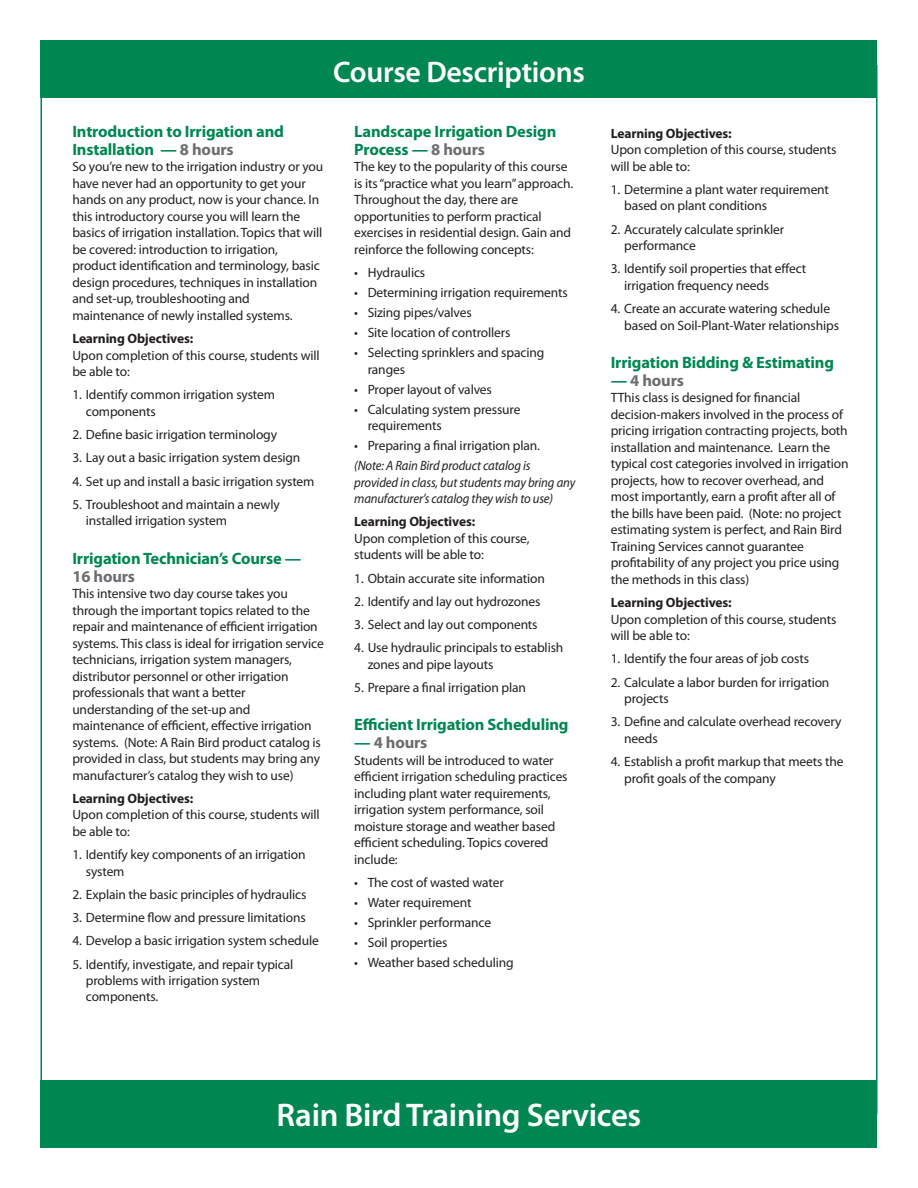
<style>
.page{position:relative;width:918px;height:1188px;background:#fff}
.page>*{position:absolute;margin:0;border:0;box-sizing:border-box;transform-origin:0 0}
.t1{font:600 32.85px "Myriad Pro";letter-spacing:-.01em;color:#fff}
.t2{font:600 29.85px "Myriad Pro";letter-spacing:-.01em;color:#fff}
.t3{font:700 16.5px/18px "Myriad Pro";letter-spacing:-.01em;color:#008751}
.t4{font:700 16.5px "Myriad Pro";letter-spacing:-.01em;color:#6c6d70}
.t5{font:13.5px/16.5px "Myriad Pro";letter-spacing:-.01em;color:#231f20}
.t6{font:italic 13.5px/16.5px "Myriad Pro";letter-spacing:-.01em;color:#231f20;scale:.94 1}
.t7{font:700 13.5px "Myriad Pro";letter-spacing:-.01em;color:#231f20}
.s1{color:#6c6d70}
.s2{color:#008751}
</style>
<div class="page">
<div style="left:40px;top:40px;width:838px;height:58px;background:#008751"></div>
<div style="left:40px;top:1080px;width:838px;height:68px;background:#008751"></div>
<h2 class="t2" style="left:333px;top:52px;width:253px">Course Descriptions</h2>
<p class="t3" style="left:72px;top:122px;width:213px">Introduction to Irrigation and<br>Installation — <span class="s1">8 hours</span></p>
<p class="t5" style="left:72px;top:158px;width:252px">So you’re new to the irrigation industry or you have never had an opportunity to get your hands on any product, now is your chance. In this introductory course you will learn the basics of irrigation installation. Topics that will be covered: introduction to irrigation, product identification and terminology, basic design procedures, techniques in installation and set-up, troubleshooting and maintenance of newly installed systems.</p>
<p class="t7" style="left:72px;top:330px;width:123px">Learning Objectives:</p>
<p class="t5" style="left:72px;top:347px;width:249px">Upon completion of this course, students will be able to:</p>
<p class="t5" style="left:86px;top:386px;width:191px;text-indent:-14px">1. Identify common irrigation system components</p>
<p class="t5" style="left:72px;top:426px;width:206px">2. Define basic irrigation terminology</p>
<p class="t5" style="left:72px;top:449px;width:230px">3. Lay out a basic irrigation system design</p>
<p class="t5" style="left:72px;top:473px;width:244px">4. Set up and install a basic irrigation system</p>
<p class="t5" style="left:86px;top:496px;width:195px;text-indent:-14px">5. Troubleshoot and maintain a newly installed irrigation system</p>
<p class="t3" style="left:72px;top:548px;width:230px">Irrigation Technician’s Course —</p>
<p class="t4" style="left:72px;top:565px;width:64px">16 hours</p>
<p class="t5" style="left:72px;top:585px;width:253px">This intensive two day course takes you through the important topics related to the repair and maintenance of efficient irrigation systems. This class is ideal for irrigation service technicians, irrigation system managers, distributor personnel or other irrigation professionals that want a better understanding of the set-up and maintenance of efficient, effective irrigation systems. (Note: A Rain Bird product catalog is provided in class, but students may bring any manufacturer’s catalog they wish to use)</p>
<p class="t7" style="left:72px;top:789px;width:123px">Learning Objectives:</p>
<p class="t5" style="left:72px;top:806px;width:249px">Upon completion of this course, students will be able to:</p>
<p class="t5" style="left:86px;top:846px;width:221px;text-indent:-14px">1. Identify key components of an irrigation system</p>
<p class="t5" style="left:72px;top:886px;width:236px">2. Explain the basic principles of hydraulics</p>
<p class="t5" style="left:72px;top:909px;width:235px">3. Determine flow and pressure limitations</p>
<p class="t5" style="left:72px;top:932px;width:248px">4. Develop a basic irrigation system schedule</p>
<p class="t5" style="left:86px;top:956px;width:209px;text-indent:-14px">5. Identify, investigate, and repair typical problems with irrigation system components.</p>
<p class="t3" style="left:354px;top:122px;width:204px">Landscape Irrigation Design<br>Process — <span class="s1">8 hours</span></p>
<p class="t5" style="left:354px;top:158px;width:220px">The key to the popularity of this course is its “practice what you learn” approach.<br>Throughout the day, there are opportunities to perform practical exercises in residential design. Gain and reinforce the following concepts:</p>
<p class="t5" style="left:354px;top:264px;width:73px">• Hydraulics</p>
<p class="t5" style="left:354px;top:284px;width:215px">• Determining irrigation requirements</p>
<p class="t5" style="left:354px;top:304px;width:119px">• Sizing pipes/valves</p>
<p class="t5" style="left:354px;top:324px;width:158px">• Site location of controllers</p>
<p class="t5" style="left:368px;top:344px;width:178px;text-indent:-14px">• Selecting sprinklers and spacing ranges</p>
<p class="t5" style="left:354px;top:381px;width:139px">• Proper layout of valves</p>
<p class="t5" style="left:368px;top:401px;width:154px;text-indent:-14px">• Calculating system pressure requirements</p>
<p class="t5" style="left:354px;top:437px;width:187px">• Preparing a final irrigation plan.</p>
<p class="t6" style="left:354px;top:457px;width:237px">(Note: A Rain Bird product catalog is provided in class, but students may bring any manufacturer’s catalog they wish to use)</p>
<p class="t7" style="left:354px;top:513px;width:123px">Learning Objectives:</p>
<p class="t5" style="left:354px;top:530px;width:177px">Upon completion of this course, students will be able to:</p>
<p class="t5" style="left:354px;top:570px;width:192px">1. Obtain accurate site information</p>
<p class="t5" style="left:354px;top:593px;width:188px">2. Identify and lay out hydrozones</p>
<p class="t5" style="left:354px;top:616px;width:185px">3. Select and lay out components</p>
<p class="t5" style="left:368px;top:639px;width:197px;text-indent:-14px">4. Use hydraulic principals to establish zones and pipe layouts</p>
<p class="t5" style="left:354px;top:679px;width:173px">5. Prepare a final irrigation plan</p>
<p class="t3" style="left:354px;top:715px;width:216px">Efficient Irrigation Scheduling</p>
<p class="t4" style="left:354px;top:732px;width:75px"><span class="s2">—</span> 4 hours</p>
<p class="t5" style="left:354px;top:752px;width:215px">Students will be introduced to water efficient irrigation scheduling practices including plant water requirements, irrigation system performance, soil moisture storage and weather based efficient scheduling. Topics covered include:</p>
<p class="t5" style="left:354px;top:874px;width:151px">• The cost of wasted water</p>
<p class="t5" style="left:354px;top:894px;width:119px">• Water requirement</p>
<p class="t5" style="left:354px;top:914px;width:138px">• Sprinkler performance</p>
<p class="t5" style="left:354px;top:934px;width:95px">• Soil properties</p>
<p class="t5" style="left:354px;top:954px;width:161px">• Weather based scheduling</p>
<p class="t7" style="left:611px;top:124px;width:123px">Learning Objectives:</p>
<p class="t5" style="left:611px;top:141px;width:227px">Upon completion of this course, students will be able to:</p>
<p class="t5" style="left:624px;top:181px;width:206px;text-indent:-14px">1. Determine a plant water requirement based on plant conditions</p>
<p class="t5" style="left:624px;top:221px;width:161px;text-indent:-14px">2. Accurately calculate sprinkler performance</p>
<p class="t5" style="left:624px;top:260px;width:184px;text-indent:-14px">3. Identify soil properties that effect irrigation frequency needs</p>
<p class="t5" style="left:624px;top:300px;width:216px;text-indent:-14px">4. Create an accurate watering schedule based on Soil-Plant-Water relationships</p>
<p class="t3" style="left:611px;top:353px;width:225px">Irrigation Bidding &amp; Estimating</p>
<p class="t4" style="left:611px;top:369px;width:75px"><span class="s2">—</span> 4 hours</p>
<p class="t5" style="left:611px;top:389px;width:239px">TThis class is designed for financial decision-makers involved in the process of pricing irrigation contracting projects, both installation and maintenance. Learn the typical cost categories involved in irrigation projects, how to recover overhead, and most importantly, earn a profit after all of the bills have been paid. (Note: no project estimating system is perfect, and Rain Bird Training Services cannot guarantee profitability of any project you price using the methods in this class)</p>
<p class="t7" style="left:611px;top:594px;width:123px">Learning Objectives:</p>
<p class="t5" style="left:611px;top:611px;width:227px">Upon completion of this course, students will be able to:</p>
<p class="t5" style="left:611px;top:650px;width:200px">1. Identify the four areas of job costs</p>
<p class="t5" style="left:624px;top:674px;width:207px;text-indent:-14px">2. Calculate a labor burden for irrigation projects</p>
<p class="t5" style="left:624px;top:713px;width:219px;text-indent:-14px">3. Define and calculate overhead recovery needs</p>
<p class="t5" style="left:624px;top:753px;width:221px;text-indent:-14px">4. Establish a profit markup that meets the profit goals of the company</p>
<h1 class="t1" style="left:277px;top:1094px;width:366px">Rain Bird Training Services</h1>
</div>
